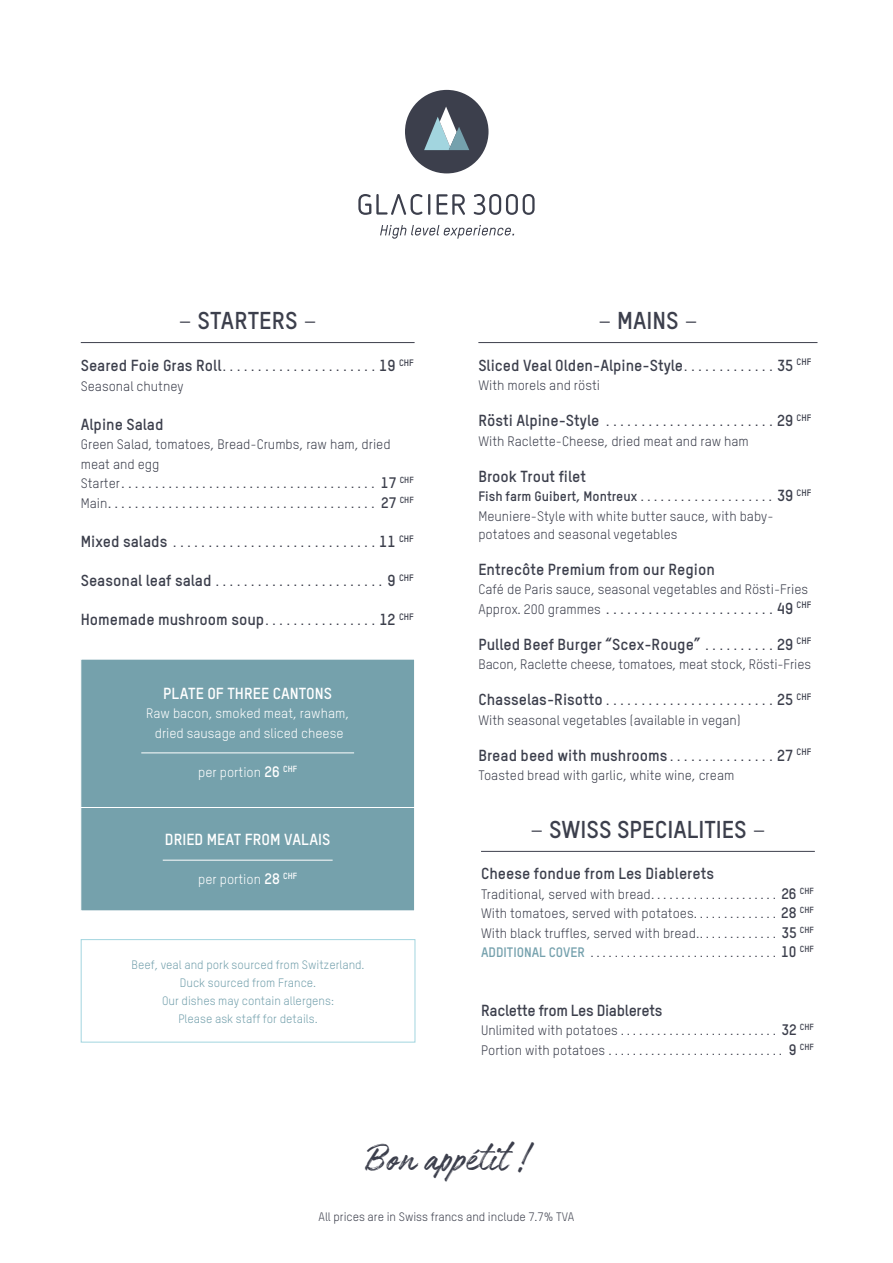
<style>
.page{position:relative;width:893px;height:1263px;background:#fff}
.page>*{position:absolute;margin:0;border:0;box-sizing:border-box;transform-origin:0 0}
.t1{font:43.5px "Authenia";color:#3c3f4c}
.t2{font:700 24px "TSTARPRO";color:#3c3f4c}
.t3{font:15.75px "TSTARPRO";color:#3c3f4c}
.t4{font:700 15.75px "TSTARPRO";color:#3c3f4c}
.t5{font:700 15.75px "TSTARPRO";color:#fff}
.t6{font:700 15.75px "TSTARPRO";letter-spacing:-.02em;color:#3c3f4c}
.t7{font:15px/19.5px "TSTARPRO";color:#3c3f4c}
.t8{font:13.5px/19.5px "TSTARPRO";color:#3c3f4c}
.t9{font:13.5px/19.5px "TSTARPRO";color:#fff;text-align:center}
.t10{font:12px/18px "TSTARPRO";color:#75a1ad;text-align:center}
.t11{font:12px "TSTARPRO";color:#3c3f4c}
.s1{font-weight:400}
.s2{font-weight:700}
.s3{font-size:13.5px}
.s4{font-weight:700;font-size:15px}
.s5{font-size:15px}
.s6{font-weight:700;font-size:15.75px}
.s7{font-weight:700;color:#75a1ad}
</style>
<div class="page">
<hr style="left:81px;top:342px;width:334px;height:1px;background:#3c3f4c">
<hr style="left:478px;top:342px;width:339px;height:1px;background:#3c3f4c">
<div style="left:80px;top:659px;width:335px;height:149px;background:#75a1ac;border:1px solid #fff"></div>
<div style="left:80px;top:807px;width:335px;height:104px;background:#75a1ac;border:1px solid #fff"></div>
<div style="left:405px;top:90px;width:83px;height:83px;background:#3c3f4c;border-radius:50%"></div>
<svg style="left:424px;top:107px;width:45px;height:43px"></svg>
<svg style="left:380px;top:225px;width:134px;height:14px"></svg>
<svg style="left:474px;top:194px;width:61px;height:21px"></svg>
<hr style="left:428px;top:194px;width:2px;height:21px;background:#3c3f4c">
<svg style="left:437px;top:194px;width:28px;height:21px"></svg>
<svg style="left:358px;top:194px;width:64px;height:21px"></svg>
<div style="left:81px;top:939px;width:334px;height:103px;border:1px solid #a2d5df"></div>
<hr style="left:481px;top:851px;width:334px;height:1px;background:#3c3f4c">
<hr style="left:141px;top:752px;width:213px;height:1px;background:#fff">
<hr style="left:163px;top:860px;width:170px;height:1px;background:#fff">
<h2 class="t2" style="left:178px;top:306px;width:140px"><span class="s1">–</span> STARTERS <span class="s1">–</span></h2>
<p class="t3" style="left:81px;top:356px;width:335px"><span class="s2">Seared Foie Gras Roll</span>......................<span class="s2">19</span> <sup>CHF</sup></p>
<p class="t8" style="left:81px;top:376px;width:104px">Seasonal chutney</p>
<p class="t4" style="left:81px;top:414px;width:84px">Alpine Salad</p>
<p class="t8" style="left:81px;top:435px;width:311px">Green Salad, tomatoes, Bread-Crumbs, raw ham, dried meat and egg</p>
<p class="t7" style="left:81px;top:473px;width:335px"><span class="s3">Starter</span>...................................... <span class="s2">17</span> <sup>CHF<br></sup><span class="s3">Main</span>........................................ <span class="s2">27</span> <sup>CHF</sup></p>
<p class="t3" style="left:81px;top:532px;width:335px"><span class="s2">Mixed salads</span> .............................<span class="s2">11</span> <sup>CHF</sup></p>
<p class="t3" style="left:81px;top:571px;width:335px"><span class="s2">Seasonal leaf salad</span>........................ <span class="s2">9</span> <sup>CHF</sup></p>
<p class="t4" style="left:81px;top:609px;width:335px">Homemade mushroom soup<span class="s1">. . . . . . . . . . . . . . . .</span> 12 <sup>CHF</sup></p>
<p class="t5" style="left:163px;top:683px;width:170px">PLATE OF THREE CANTONS</p>
<p class="t9" style="left:146px;top:703px;width:205px">Raw bacon, smoked meat, rawham, dried sausage and sliced cheese</p>
<p class="t9" style="left:198px;top:762px;width:100px">per portion <span class="s4">26</span> <sup>CHF</sup></p>
<p class="t5" style="left:165px;top:829px;width:167px">DRIED MEAT FROM VALAIS</p>
<p class="t9" style="left:198px;top:869px;width:101px">per portion <span class="s4">28</span> <sup>CHF</sup></p>
<p class="t10" style="left:131px;top:955px;width:235px">Beef, veal and pork sourced from Switzerland.<br>Duck sourced from France.<br>Our dishes may contain allergens:<br>Please ask staff for details.</p>
<h2 class="t2" style="left:598px;top:306px;width:102px"><span class="s1">–</span> MAINS <span class="s1">–</span></h2>
<p class="t4" style="left:478px;top:355px;width:335px">Sliced Veal Olden-Alpine-Style<span class="s1">. . . . . . . . . . . . .</span> 35 <sup>CHF</sup></p>
<p class="t8" style="left:478px;top:375px;width:123px">With morels and rösti</p>
<p class="t3" style="left:478px;top:411px;width:335px"><span class="s2">Rösti Alpine-Style</span> ........................<span class="s2">29</span> <sup>CHF</sup></p>
<p class="t8" style="left:478px;top:431px;width:272px">With Raclette-Cheese, dried meat and raw ham</p>
<p class="t4" style="left:478px;top:466px;width:109px">Brook Trout filet</p>
<p class="t8" style="left:478px;top:486px;width:335px"><span class="s2">Fish farm Guibert, Montreux</span> <span class="s5">. . . . . . . . . . . . . . . . . . . .</span> <span class="s6">39</span> <sup>CHF<br></sup>Meuniere-Style with white butter sauce, with baby-</p>
<p class="t8" style="left:478px;top:524px;width:201px">potatoes and seasonal vegetables</p>
<p class="t4" style="left:478px;top:559px;width:238px">Entrecôte Premium from our Region</p>
<p class="t8" style="left:478px;top:579px;width:331px">Café de Paris sauce, seasonal vegetables and Rösti-Fries</p>
<p class="t3" style="left:478px;top:598px;width:335px"><span class="s3">Approx. 200 grammes</span> ........................<span class="s2">49</span> <sup>CHF</sup></p>
<p class="t4" style="left:478px;top:634px;width:335px">Pulled Beef Burger “Scex-Rouge” <span class="s1">. . . . . . . . . .</span> 29 <sup>CHF</sup></p>
<p class="t8" style="left:478px;top:654px;width:334px">Bacon, Raclette cheese, tomatoes, meat stock, Rösti-Fries</p>
<p class="t3" style="left:478px;top:690px;width:335px"><span class="s2">Chasselas-Risotto</span>........................<span class="s2">25</span> <sup>CHF</sup></p>
<p class="t8" style="left:478px;top:710px;width:264px">With seasonal vegetables (available in vegan)</p>
<p class="t4" style="left:478px;top:745px;width:335px">Bread beed with mushrooms <span class="s1">. . . . . . . . . . . . . . .</span> 27 <sup>CHF</sup></p>
<p class="t8" style="left:478px;top:765px;width:257px">Toasted bread with garlic, white wine, cream</p>
<h2 class="t2" style="left:530px;top:814px;width:238px"><span class="s1">–</span> SWISS SPECIALITIES <span class="s1">–</span></h2>
<p class="t4" style="left:481px;top:864px;width:235px">Cheese fondue from Les Diablerets</p>
<p class="t8" style="left:481px;top:884px;width:335px;text-align:justify">Traditional, served with bread. . . . . . . . . . . . . . . . . . . . . <span class="s4">26</span> <sup>CHF </sup>With tomatoes, served with potatoes. . . . . . . . . . . . . . <span class="s4">28</span> <sup>CHF </sup>With black truffles, served with bread.. . . . . . . . . . . . . <span class="s4">35</span> <sup>CHF </sup><span class="s7">ADDITIONAL COVER</span> ............................... <span class="s4">10</span> <sup>CHF</sup></p>
<p class="t6" style="left:481px;top:1000px;width:183px">Raclette from Les Diablerets</p>
<p class="t8" style="left:481px;top:1021px;width:335px">Unlimited with potatoes.......................... <span class="s4">32</span> <sup>CHF<br></sup>Portion with potatoes............................. <span class="s4">9</span> <sup>CHF</sup></p>
<h1 class="t1" style="left:364px;top:1135px;width:166px">Bon appétit !</h1>
<p class="t11" style="left:318px;top:1209px;width:257px">All prices are in Swiss francs and include 7.7% TVA</p>
</div>
